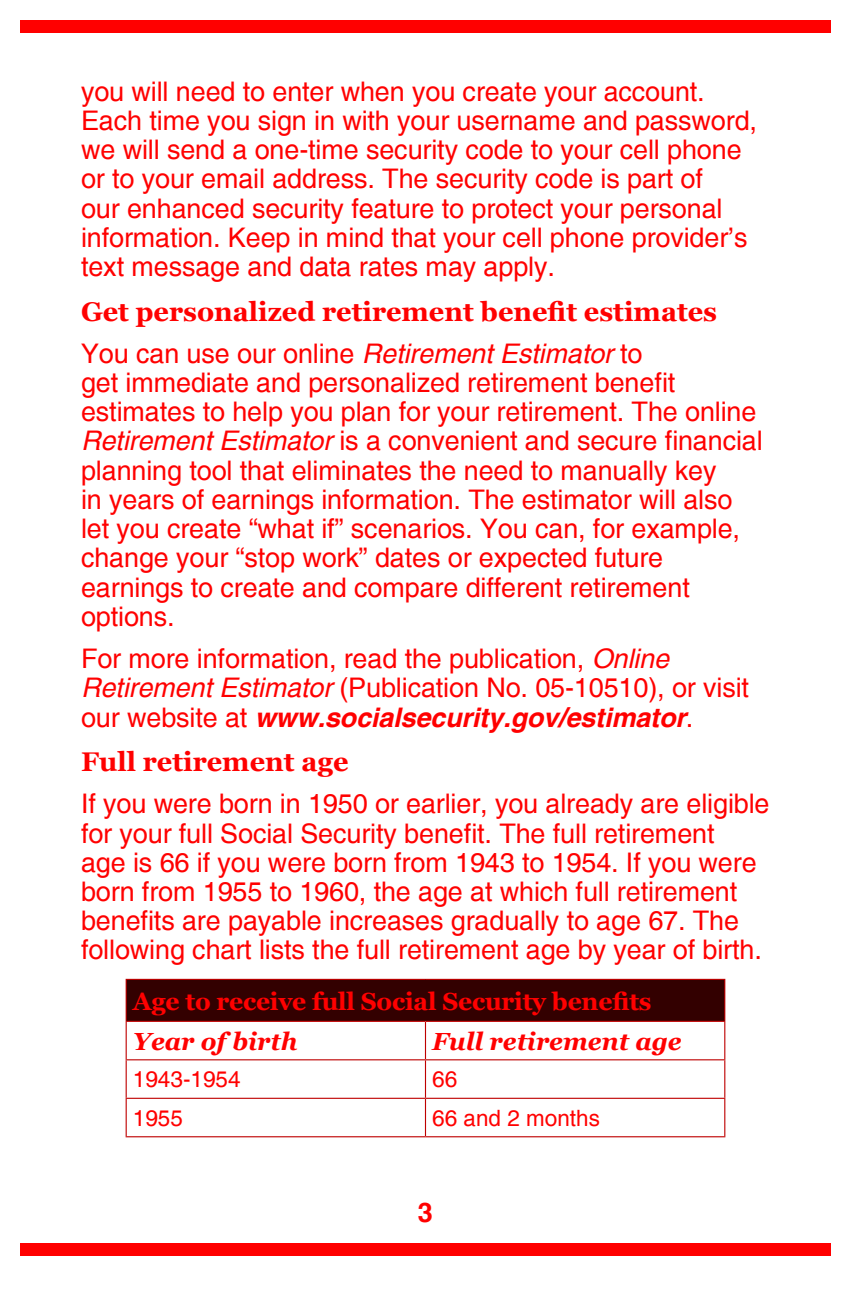
<style>
.page{position:relative;width:851px;height:1296px;background:#fff}
.page>*{position:absolute;margin:0;border:0;box-sizing:border-box;transform-origin:0 0}
.t1{font:27px/29.2px "Helvetica";letter-spacing:-.005em;color:#f00}
.t2{font:700 27px "Georgia";color:#f00}
.t3{font:700 27px "Helvetica";color:#f00}
.t4{font:700 24.75px "Georgia";letter-spacing:-.01em;color:#f00}
.t5{font:italic 700 24.75px "Georgia";color:#f00}
.t6{font:22.5px "Helvetica";color:#f00}
.s1{font-style:italic}
.s2{font-weight:700;font-style:italic}
</style>
<div class="page">
<div style="left:20px;top:1243px;width:810px;height:12px;background:#f00"></div>
<div style="left:20px;top:20px;width:810px;height:13px;background:#f00"></div>
<div style="left:126px;top:979px;width:598px;height:42px;background:#300"></div>
<hr style="left:126px;top:1060px;width:1px;height:38px;background:#bf0000">
<hr style="left:425px;top:1060px;width:1px;height:38px;background:#bf0000">
<hr style="left:724px;top:1060px;width:1px;height:38px;background:#bf0000">
<hr style="left:126px;top:1098px;width:299px;height:1px;background:#bf0000">
<hr style="left:126px;top:1099px;width:1px;height:37px;background:#bf0000">
<hr style="left:425px;top:1098px;width:300px;height:1px;background:#bf0000">
<hr style="left:425px;top:1099px;width:1px;height:37px;background:#bf0000">
<hr style="left:724px;top:1099px;width:1px;height:37px;background:#bf0000">
<hr style="left:126px;top:979px;width:299px;height:1px;background:#bf0000">
<hr style="left:126px;top:980px;width:1px;height:41px;background:#bf0000">
<hr style="left:425px;top:979px;width:300px;height:1px;background:#bf0000">
<hr style="left:724px;top:980px;width:1px;height:41px;background:#bf0000">
<hr style="left:126px;top:1021px;width:299px;height:1px;background:#bf0000">
<hr style="left:126px;top:1022px;width:1px;height:37px;background:#bf0000">
<hr style="left:425px;top:1021px;width:300px;height:1px;background:#bf0000">
<hr style="left:425px;top:1022px;width:1px;height:37px;background:#bf0000">
<hr style="left:724px;top:1022px;width:1px;height:37px;background:#bf0000">
<hr style="left:126px;top:1059px;width:299px;height:1px;background:#bf0000">
<hr style="left:425px;top:1059px;width:300px;height:1px;background:#bf0000">
<hr style="left:126px;top:1136px;width:299px;height:1px;background:#bf0000">
<hr style="left:425px;top:1136px;width:300px;height:1px;background:#bf0000">
<p class="t1" style="left:81px;top:79px;width:677px">you will need to enter when you create your account.<br>Each time you sign in with your username and password, we will send a one-time security code to your cell phone or to your email address. The security code is part of<br>our enhanced security feature to protect your personal information. Keep in mind that your cell phone provider’s text message and data rates may apply.</p>
<p class="t2" style="left:81px;top:294px;width:637px">Get personalized retirement benefit estimates</p>
<p class="t1" style="left:81px;top:341px;width:683px">You can use our online <span class="s1">Retirement Estimator</span> to<br>get immediate and personalized retirement benefit estimates to help you plan for your retirement. The online <span class="s1">Retirement Estimator</span> is a convenient and secure financial planning tool that eliminates the need to manually key<br>in years of earnings information. The estimator will also let you create “what if” scenarios. You can, for example, change your “stop work” dates or expected future earnings to create and compare different retirement options.</p>
<p class="t1" style="left:81px;top:645px;width:669px">For more information, read the publication, <span class="s1">Online<br>Retirement Estimator</span> (Publication No. 05-10510), or visit our website at <span class="s2">www.socialsecurity.gov/estimator</span>.</p>
<p class="t2" style="left:81px;top:751px;width:269px">Full retirement age</p>
<p class="t1" style="left:81px;top:792px;width:690px">If you were born in 1950 or earlier, you already are eligible for your full Social Security benefit. The full retirement<br>age is 66 if you were born from 1943 to 1954. If you were born from 1955 to 1960, the age at which full retirement benefits are payable increases gradually to age 67. The following chart lists the full retirement age by year of birth.</p>
<p class="t4" style="left:133px;top:985px;width:520px">Age to receive full Social Security benefits</p>
<p class="t5" style="left:133px;top:1031px;width:166px">Year of birth</p>
<p class="t5" style="left:432px;top:1031px;width:251px">Full retirement age</p>
<p class="t6" style="left:133px;top:1071px;width:109px">1943-1954</p>
<p class="t6" style="left:432px;top:1071px;width:27px">66</p>
<p class="t6" style="left:133px;top:1109px;width:52px">1955</p>
<p class="t6" style="left:432px;top:1109px;width:169px">66 and 2 months</p>
<p class="t3" style="left:418px;top:1201px;width:17px">3</p>
</div>
